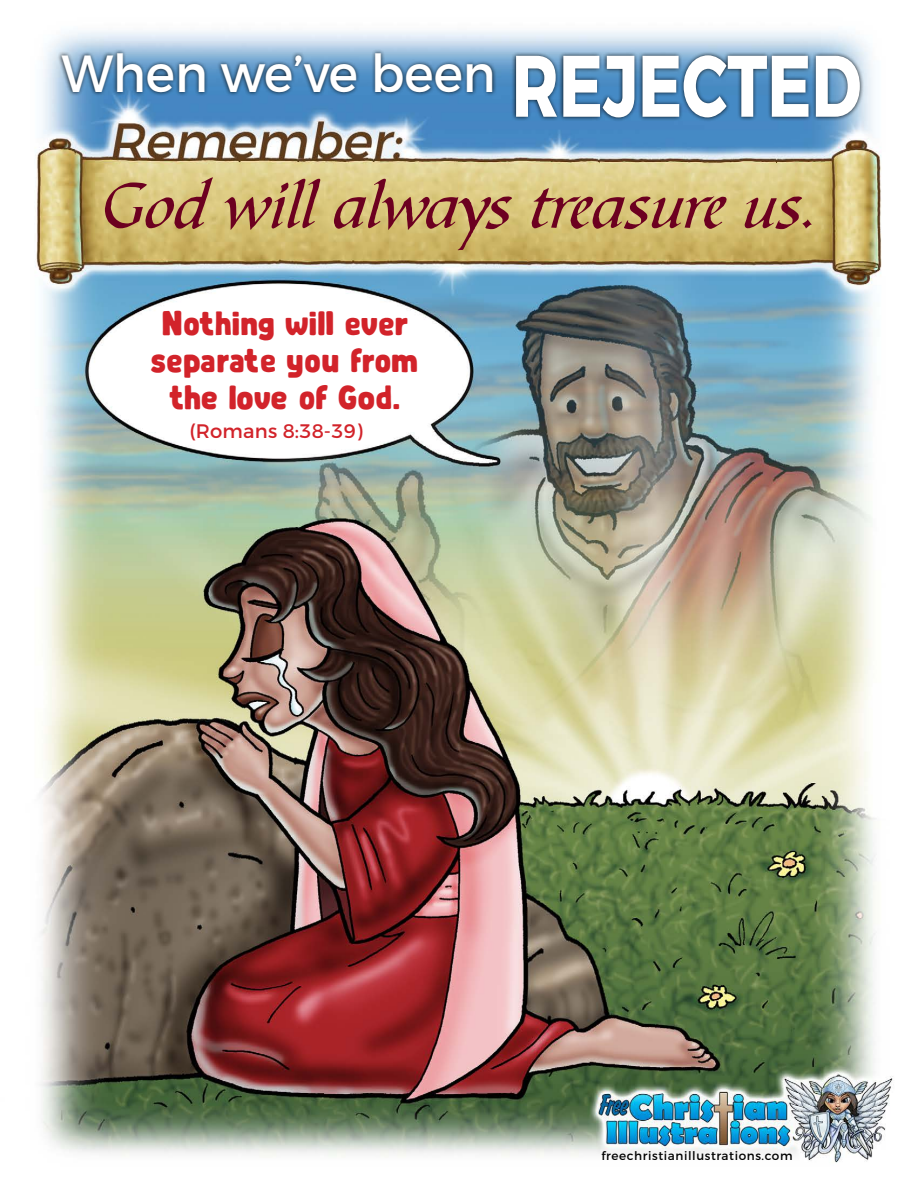
<style>
.page{position:relative;width:918px;height:1188px;background:#fff}
.page>*{position:absolute;margin:0;border:0;box-sizing:border-box;transform-origin:0 0}
.t1{font:67.2px "Bible Scr T";color:#6c0020;scale:1.05 1}
.t2{font:52.2px "Montserrat";color:#fff;scale:.95 1}
.t3{font:32.7px/36.9px "Abraham";color:#d2232a;text-align:center}
.t4{font:19.65px "Montserrat";letter-spacing:.01em;color:#d2232a}
.t5{font:12px "Montserrat";letter-spacing:.05em;color:#000}
.s1{font-weight:700;font-size:87px}
</style>
<div class="page">
<img style="left:35px;top:31px;width:858px;height:1132px">
<div style="left:58px;top:49px;width:439px;height:48px;background:#000;opacity:.85"></div>
<div style="left:512px;top:51px;width:352px;height:71px;background:#000;opacity:.85"></div>
<h2 class="t2" style="left:61px;top:42px;width:844px">When we’ve been <span class="s1">REJECTED</span></h2>
<h1 class="t1" style="left:101px;top:169px;width:683px">God will always treasure us.</h1>
<p class="t3" style="left:151px;top:304px;width:269px">Nothing will ever separate you from the love of God.</p>
<p class="t4" style="left:189px;top:419px;width:175px">(Romans 8:38-39)</p>
<p class="t5" style="left:601px;top:1149px;width:193px">freechristianillustrations.com</p>
</div>
